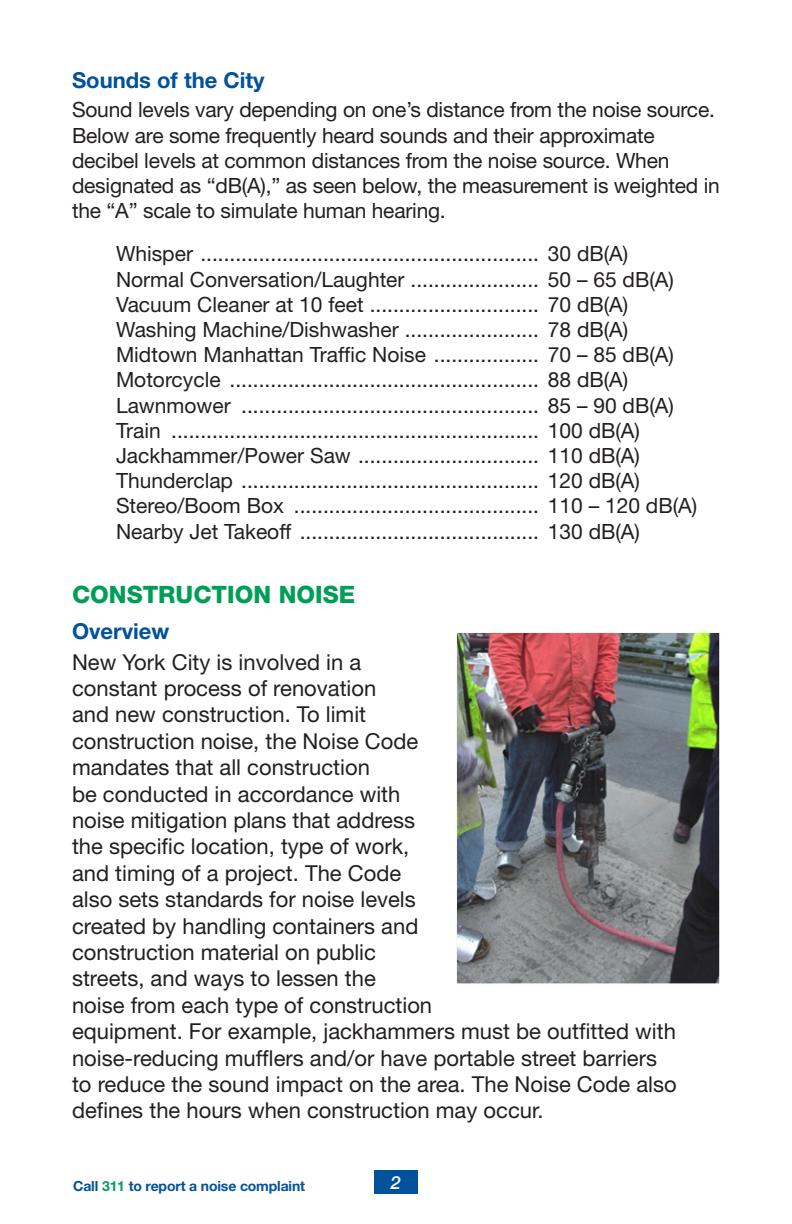
<style>
.page{position:relative;width:792px;height:1224px;background:#fff}
.page>*{position:absolute;margin:0;border:0;box-sizing:border-box;transform-origin:0 0}
.Header-1{font:800 24px "Helvetica Neue";color:#009e57}
.t1{font:22px/26.4px "Helvetica Neue";color:#231f20}
.Subhead2{font:700 22px "Helvetica Neue";color:#01519b}
.Body{font:21px/25.2px "Helvetica Neue";letter-spacing:-.01em;color:#231f20}
.Bullets{font:italic 500 18px "Helvetica Neue";color:#fff}
.Bullets-2{font:700 14px "Helvetica Neue";letter-spacing:-.01em;color:#01519b}
.s1{color:#009e57}
</style>
<div class="page">
<div style="left:374px;top:1170px;width:44px;height:24px;background:#01519b"></div>
<img style="left:457px;top:633px;width:263px;height:351px">
<p class="Subhead2" style="left:72px;top:66px;width:194px">Sounds of the City</p>
<p class="Body" style="left:72px;top:97px;width:649px">Sound levels vary depending on one’s distance from the noise source.<br>Below are some frequently heard sounds and their approximate decibel levels at common distances from the noise source. When designated as “dB(A),” as seen below, the measurement is weighted in the “A” scale to simulate human hearing.</p>
<p class="Body" style="left:116px;top:241px;width:514px">Whisper .......................................................... 30 dB(A)</p>
<p class="Body" style="left:116px;top:266px;width:559px">Normal Conversation/Laughter ...................... 50 – 65 dB(A)</p>
<p class="Body" style="left:116px;top:291px;width:514px">Vacuum Cleaner at 10 feet ............................. 70 dB(A)</p>
<p class="Body" style="left:116px;top:317px;width:514px">Washing Machine/Dishwasher ....................... 78 dB(A)</p>
<p class="Body" style="left:116px;top:342px;width:559px">Midtown Manhattan Traffic Noise .................. 70 – 85 dB(A)</p>
<p class="Body" style="left:116px;top:367px;width:514px">Motorcycle ..................................................... 88 dB(A)</p>
<p class="Body" style="left:116px;top:392px;width:559px">Lawnmower ................................................... 85 – 90 dB(A)</p>
<p class="Body" style="left:116px;top:417px;width:526px">Train ............................................................... 100 dB(A)</p>
<p class="Body" style="left:116px;top:443px;width:526px">Jackhammer/Power Saw ............................... 110 dB(A)</p>
<p class="Body" style="left:116px;top:468px;width:526px">Thunderclap ................................................... 120 dB(A)</p>
<p class="Body" style="left:116px;top:493px;width:583px">Stereo/Boom Box .......................................... 110 – 120 dB(A)</p>
<p class="Body" style="left:116px;top:518px;width:526px">Nearby Jet Takeoff ......................................... 130 dB(A)</p>
<p class="Header-1" style="left:72px;top:581px;width:285px">CONSTRUCTION NOISE</p>
<p class="Subhead2" style="left:72px;top:617px;width:99px">Overview</p>
<p class="t1" style="left:72px;top:648px;width:606px">New York City is involved in a<br>constant process of renovation<br>and new construction. To limit<br>construction noise, the Noise Code<br>mandates that all construction<br>be conducted in accordance with<br>noise mitigation plans that address<br>the specific location, type of work,<br>and timing of a project. The Code<br>also sets standards for noise levels<br>created by handling containers and<br>construction material on public<br>streets, and ways to lessen the<br>noise from each type of construction<br>equipment. For example, jackhammers must be outfitted with noise-reducing mufflers and/or have portable street barriers to reduce the sound impact on the area. The Noise Code also defines the hours when construction may occur.</p>
<p class="Bullets-2" style="left:73px;top:1177px;width:234px">Call <span class="s1">311</span> to report a noise complaint</p>
<p class="Bullets" style="left:391px;top:1172px;width:12px">2</p>
</div>
